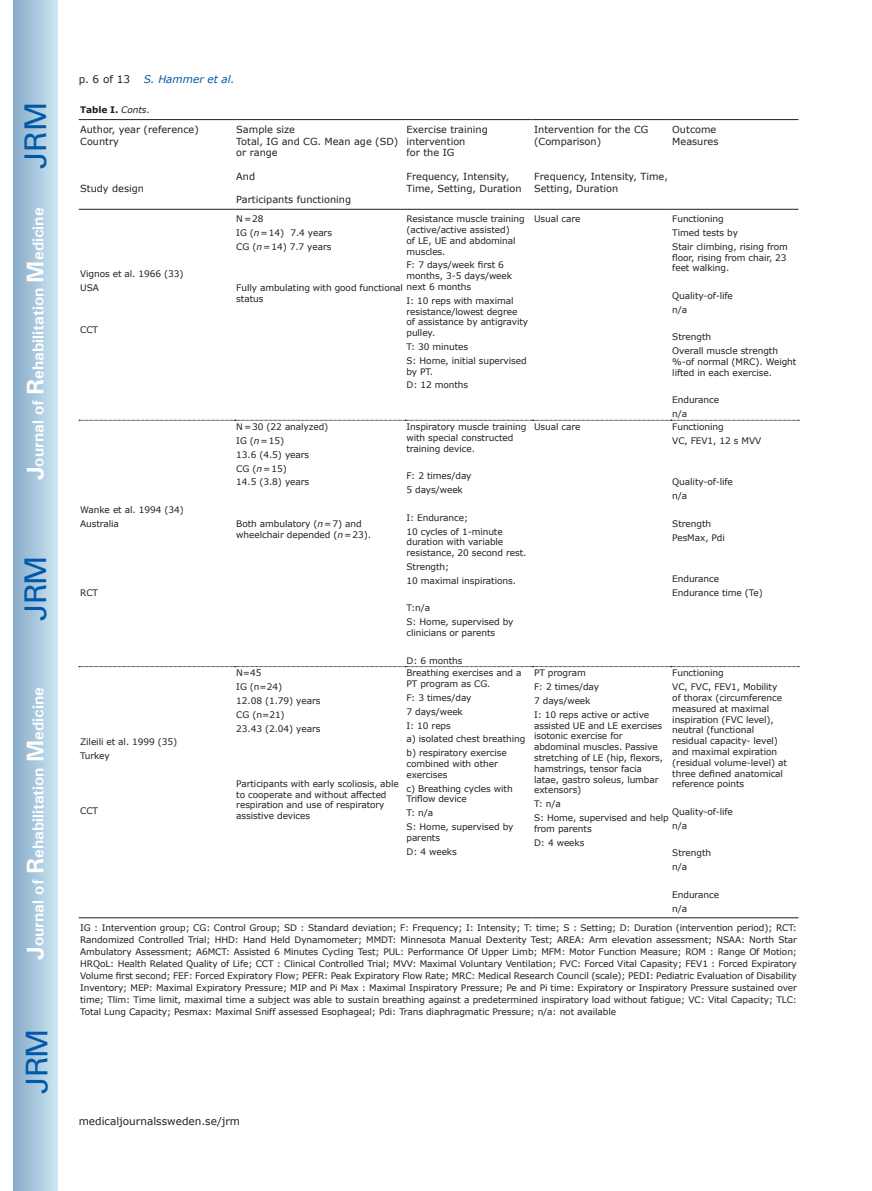
<style>
.page{position:relative;width:872px;height:1191px;background:#fff}
.page>*{position:absolute;margin:0;border:0;box-sizing:border-box;transform-origin:0 0}
.t1{font:30px "Univers";letter-spacing:-.03em;color:#0157a8}
.t2{font:700 15.75px "Univers";color:#fff}
.t3{font:10.5px "Verdana";color:#231f20}
.t4{font:italic 10.5px "Verdana";color:#0157a8}
.t5{font:9.75px/11.7px "Verdana";color:#231f20}
.t6{font:9px/13.8px "Verdana";letter-spacing:-.01em;color:#231f20}
.t7{font:700 9px "Verdana";letter-spacing:-.01em;color:#231f20}
.s1{font-size:24px}
.s2{font-weight:400;font-style:italic}
.s3{font-weight:400}
.s4{font-style:italic}
</style>
<div class="page">
<div style="left:14px;top:0;width:43px;height:1191px;background:linear-gradient(to right,#88acca,#cbe5f2)"></div>
<hr style="left:79px;top:119px;width:156px;height:1px;background:#231f20">
<hr style="left:235px;top:119px;width:170px;height:1px;background:#231f20">
<hr style="left:405px;top:119px;width:127px;height:1px;background:#231f20">
<hr style="left:532px;top:119px;width:139px;height:1px;background:#231f20">
<hr style="left:671px;top:119px;width:127px;height:1px;background:#231f20">
<hr style="left:79px;top:209px;width:156px;height:1px;background:#231f20">
<hr style="left:235px;top:209px;width:170px;height:1px;background:#231f20">
<hr style="left:405px;top:209px;width:127px;height:1px;background:#231f20">
<hr style="left:532px;top:209px;width:139px;height:1px;background:#231f20">
<hr style="left:671px;top:209px;width:127px;height:1px;background:#231f20">
<hr style="left:79px;top:917px;width:156px;height:1px;background:#231f20">
<hr style="left:235px;top:917px;width:170px;height:1px;background:#231f20">
<hr style="left:405px;top:917px;width:127px;height:1px;background:#231f20">
<hr style="left:532px;top:917px;width:139px;height:1px;background:#231f20">
<hr style="left:671px;top:917px;width:127px;height:1px;background:#231f20">
<svg style="left:79px;top:420px;width:720px;height:1px"></svg>
<svg style="left:79px;top:666px;width:720px;height:1px"></svg>
<h1 class="t1" style="left:18px;top:169px;width:68px;rotate:-90deg">JRM</h1>
<h2 class="t2" style="left:28px;top:480px;width:274px;rotate:-90deg"><span class="s1">J</span>ournal of <span class="s1">R</span>ehabilitation <span class="s1">M</span>edicine</h2>
<h1 class="t1" style="left:18px;top:620px;width:67px;rotate:-90deg">JRM</h1>
<h2 class="t2" style="left:28px;top:959px;width:274px;rotate:-90deg"><span class="s1">J</span>ournal of <span class="s1">R</span>ehabilitation <span class="s1">M</span>edicine</h2>
<h1 class="t1" style="left:19px;top:1093px;width:67px;rotate:-90deg">JRM</h1>
<p class="t3" style="left:79px;top:72px;width:53px">p. 6 of 13</p>
<p class="t4" style="left:144px;top:72px;width:92px">S. Hammer et al.</p>
<p class="t7" style="left:80px;top:104px;width:71px">Table I. <span class="s2">Conts</span><span class="s3">.</span></p>
<p class="t5" style="left:80px;top:124px;width:120px">Author, year (reference)<br>Country</p>
<p class="t5" style="left:80px;top:182px;width:65px">Study design</p>
<p class="t5" style="left:236px;top:124px;width:163px">Sample size<br>Total, IG and CG. Mean age (SD) or range</p>
<p class="t5" style="left:236px;top:171px;width:20px">And</p>
<p class="t5" style="left:236px;top:194px;width:116px">Participants functioning</p>
<p class="t5" style="left:406px;top:124px;width:83px">Exercise training intervention<br>for the IG</p>
<p class="t5" style="left:406px;top:171px;width:117px">Frequency, Intensity,<br>Time, Setting, Duration</p>
<p class="t5" style="left:534px;top:124px;width:116px">Intervention for the CG (Comparison)</p>
<p class="t5" style="left:534px;top:171px;width:135px">Frequency, Intensity, Time,<br>Setting, Duration</p>
<p class="t5" style="left:672px;top:124px;width:48px">Outcome<br>Measures</p>
<p class="t6" style="left:80px;top:267px;width:105px">Vignos et al. 1966 (33)<br>USA</p>
<p class="t6" style="left:80px;top:322px;width:19px">CCT</p>
<p class="t6" style="left:80px;top:503px;width:105px">Wanke et al. 1994 (34)<br>Australia</p>
<p class="t6" style="left:80px;top:585px;width:19px">RCT</p>
<p class="t6" style="left:534px;top:212px;width:48px">Usual care</p>
<p class="t6" style="left:672px;top:212px;width:117px">Functioning<br>Timed tests by<br>Stair climbing, rising from</p>
<p class="t6" style="left:672px;top:252px;width:116px;line-height:10.8px">floor, rising from chair, 23 feet walking.</p>
<p class="t6" style="left:672px;top:289px;width:62px">Quality-of-life n/a</p>
<p class="t6" style="left:672px;top:330px;width:107px">Strength<br>Overall muscle strength</p>
<p class="t6" style="left:672px;top:356px;width:126px;line-height:10.8px">%-of normal (MRC). Weight lifted in each exercise.</p>
<p class="t6" style="left:672px;top:393px;width:48px">Endurance n/a</p>
<p class="t6" style="left:406px;top:214px;width:120px;line-height:10.8px">Resistance muscle training (active/active assisted)<br>of LE, UE and abdominal muscles.</p>
<p class="t6" style="left:406px;top:260px;width:107px;line-height:10.8px">F: 7 days/week first 6 months, 3-5 days/week next 6 months</p>
<p class="t6" style="left:406px;top:295px;width:123px;line-height:10.8px">I: 10 reps with maximal resistance/lowest degree of assistance by antigravity pulley.</p>
<p class="t6" style="left:406px;top:340px;width:122px">T: 30 minutes<br>S: Home, initial supervised</p>
<p class="t6" style="left:406px;top:364px;width:63px">by PT.<br>D: 12 months</p>
<p class="t6" style="left:236px;top:212px;width:97px">N=28<br>IG (<span class="s4">n</span>=14) 7.4 years<br>CG (<span class="s4">n</span>=14) 7.7 years</p>
<p class="t6" style="left:236px;top:283px;width:168px;line-height:10.8px">Fully ambulating with good functional status</p>
<p class="t6" style="left:236px;top:420px;width:93px">N=30 (22 analyzed)<br>IG (<span class="s4">n</span>=15)<br>13.6 (4.5) years<br>CG (<span class="s4">n</span>=15)<br>14.5 (3.8) years</p>
<p class="t6" style="left:236px;top:518px;width:136px;line-height:10.8px">Both ambulatory (<span class="s4">n</span>=7) and wheelchair depended (<span class="s4">n</span>=23).</p>
<p class="t6" style="left:406px;top:421px;width:121px;line-height:10.8px">Inspiratory muscle training with special constructed training device.</p>
<p class="t6" style="left:406px;top:469px;width:67px">F: 2 times/day<br>5 days/week</p>
<p class="t6" style="left:406px;top:510px;width:98px">I: Endurance;<br>10 cycles of 1-minute</p>
<p class="t6" style="left:406px;top:537px;width:121px;line-height:10.8px">duration with variable resistance, 20 second rest.</p>
<p class="t6" style="left:406px;top:560px;width:111px">Strength;<br>10 maximal inspirations.</p>
<p class="t6" style="left:406px;top:601px;width:109px">T:n/a<br>S: Home, supervised by</p>
<p class="t6" style="left:406px;top:626px;width:90px">clinicians or parents</p>
<p class="t6" style="left:406px;top:653px;width:58px">D: 6 months</p>
<p class="t6" style="left:534px;top:420px;width:48px">Usual care</p>
<p class="t6" style="left:672px;top:420px;width:90px">Functioning<br>VC, FEV1, 12 s MVV</p>
<p class="t6" style="left:672px;top:475px;width:62px">Quality-of-life n/a</p>
<p class="t6" style="left:672px;top:516px;width:54px">Strength<br>PesMax, Pdi</p>
<p class="t6" style="left:672px;top:572px;width:92px">Endurance<br>Endurance time (Te)</p>
<p class="t6" style="left:406px;top:668px;width:116px;line-height:10.8px">Breathing exercises and a<br>PT program as CG.</p>
<p class="t6" style="left:406px;top:691px;width:120px">F: 3 times/day<br>7 days/week<br>I: 10 reps<br>a) isolated chest breathing b) respiratory exercise</p>
<p class="t6" style="left:406px;top:758px;width:93px;line-height:10.8px">combined with other exercises</p>
<p class="t6" style="left:406px;top:783px;width:108px;line-height:10.8px">c) Breathing cycles with<br>Triflow device</p>
<p class="t6" style="left:406px;top:806px;width:109px">T: n/a<br>S: Home, supervised by</p>
<p class="t6" style="left:406px;top:831px;width:52px">parents<br>D: 4 weeks</p>
<p class="t6" style="left:672px;top:666px;width:107px">Functioning<br>VC, FVC, FEV1, Mobility</p>
<p class="t6" style="left:672px;top:692px;width:116px;line-height:10.8px">of thorax (circumference measured at maximal inspiration (FVC level), neutral (functional residual capacity- level) and maximal expiration (residual volume-level) at three defined anatomical reference points</p>
<p class="t6" style="left:672px;top:805px;width:62px">Quality-of-life n/a</p>
<p class="t6" style="left:672px;top:846px;width:40px">Strength n/a</p>
<p class="t6" style="left:672px;top:887px;width:48px">Endurance n/a</p>
<p class="t6" style="left:80px;top:921px;width:718px;line-height:12px;text-align:justify">IG : Intervention group; CG: Control Group; SD : Standard deviation; F: Frequency; I: Intensity; T: time; S : Setting; D: Duration (intervention period); RCT:<br>Randomized Controlled Trial; HHD: Hand Held Dynamometer; MMDT: Minnesota Manual Dexterity Test; AREA: Arm elevation assessment; NSAA: North Star Ambulatory Assessment; A6MCT: Assisted 6 Minutes Cycling Test; PUL: Performance Of Upper Limb; MFM: Motor Function Measure; ROM : Range Of Motion; HRQoL: Health Related Quality of Life; CCT : Clinical Controlled Trial; MVV: Maximal Voluntary Ventilation; FVC: Forced Vital Capasity; FEV1 : Forced Expiratory Volume first second; FEF: Forced Expiratory Flow; PEFR: Peak Expiratory Flow Rate; MRC: Medical Research Council (scale); PEDI: Pediatric Evaluation of Disability Inventory; MEP: Maximal Expiratory Pressure; MIP and Pi Max : Maximal Inspiratory Pressure; Pe and Pi time: Expiratory or Inspiratory Pressure sustained over time; Tlim: Time limit, maximal time a subject was able to sustain breathing against a predetermined inspiratory load without fatigue; VC: Vital Capacity; TLC:<br>Total Lung Capacity; Pesmax: Maximal Sniff assessed Esophageal; Pdi: Trans diaphragmatic Pressure; n/a: not available</p>
<p class="t6" style="left:534px;top:666px;width:117px">PT program<br>F: 2 times/day<br>7 days/week<br>I: 10 reps active or active</p>
<p class="t6" style="left:534px;top:720px;width:131px;line-height:10.8px">assisted UE and LE exercises isotonic exercise for abdominal muscles. Passive stretching of LE (hip, flexors, hamstrings, tensor facia latae, gastro soleus, lumbar extensors)</p>
<p class="t6" style="left:534px;top:797px;width:136px">T: n/a<br>S: Home, supervised and help</p>
<p class="t6" style="left:534px;top:821px;width:59px">from parents<br>D: 4 weeks</p>
<p class="t6" style="left:236px;top:666px;width:86px">N=45<br>IG (n=24)<br>12.08 (1.79) years<br>CG (n=21)<br>23.43 (2.04) years</p>
<p class="t6" style="left:80px;top:735px;width:99px">Zileili et al. 1999 (35)<br>Turkey</p>
<p class="t6" style="left:236px;top:778px;width:164px;line-height:10.8px">Participants with early scoliosis, able to cooperate and without affected respiration and use of respiratory assistive devices</p>
<p class="t6" style="left:80px;top:804px;width:19px">CCT</p>
<p class="t3" style="left:79px;top:1114px;width:163px">medicaljournalssweden.se/jrm</p>
</div>
